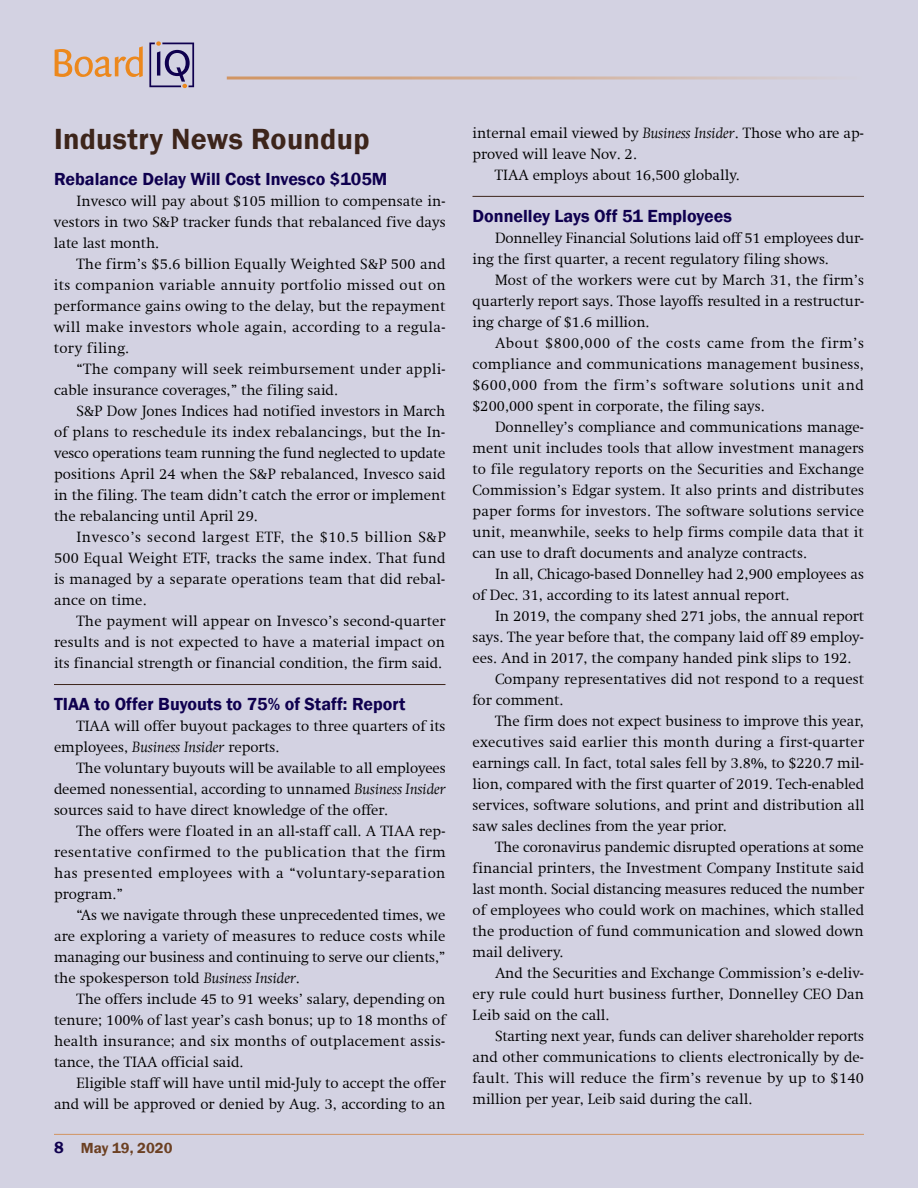
<style>
.page{position:relative;width:918px;height:1188px;background:#d3d2e2}
.page>*{position:absolute;margin:0;border:0;box-sizing:border-box;transform-origin:0 0}
.t1{font:600 30px "Franklin Gothic";letter-spacing:.01em;color:#3d251b}
.t2{font:600 18px "Franklin Gothic";color:#0f004f}
.t3{font:300 15px/21px "Swift Com";color:#000;text-align:justify}
.t4{font:300 15px/21px "Swift Com";letter-spacing:.02em;color:#000}
.t5{font:600 15px "Franklin Gothic";color:#6c4022}
.s1{font-style:italic}
.s2{font-size:16.5px;color:#0f004f}
</style>
<div class="page">
<hr style="left:54px;top:1134px;width:810px;height:1px;background:#d19461">
<hr style="left:227px;top:76px;width:637px;height:3px;background:#fff">
<svg style="left:149px;top:41px;width:45px;height:47px"></svg>
<svg style="left:55px;top:46px;width:88px;height:31px"></svg>
<hr style="left:473px;top:196px;width:391px;height:1px;background:#3d251b">
<hr style="left:54px;top:684px;width:392px;height:1px;background:#3d251b">
<h1 class="t1" style="left:54px;top:126px;width:317px">Industry News Roundup</h1>
<p class="t2" style="left:54px;top:172px;width:335px">Rebalance Delay Will Cost Invesco $105M</p>
<p class="t3" style="left:54px;top:192px;width:393px;text-indent:23px">Invesco will pay about $105 million to compensate in&shy;vestors in two S&amp;P tracker funds that rebalanced five days late last month.</p>
<p class="t3" style="left:54px;top:255px;width:393px;text-indent:22px">The firm’s $5.6 billion Equally Weighted S&amp;P 500 and its companion variable annuity portfolio missed out on performance gains owing to the delay, but the repayment will make investors whole again, according to a regula&shy;tory filing.</p>
<p class="t4" style="left:54px;top:360px;width:393px;text-indent:22px">“The company will seek reimbursement under appli&shy;cable insurance coverages,” the filing said.</p>
<p class="t3" style="left:54px;top:402px;width:393px;text-indent:22px">S&amp;P Dow Jones Indices had notified investors in March of plans to reschedule its index rebalancings, but the In&shy;vesco operations team running the fund neglected to update positions April 24 when the S&amp;P rebalanced, Invesco said in the filing. The team didn’t catch the error or implement the rebalancing until April 29.</p>
<p class="t3" style="left:54px;top:528px;width:393px;text-indent:22px">Invesco’s second largest ETF, the $10.5 billion S&amp;P 500 Equal Weight ETF, tracks the same index. That fund is managed by a separate operations team that did rebal&shy;ance on time.</p>
<p class="t3" style="left:54px;top:612px;width:393px;text-indent:22px">The payment will appear on Invesco’s second-quarter results and is not expected to have a material impact on its financial strength or financial condition, the firm said.</p>
<p class="t2" style="left:54px;top:697px;width:353px">TIAA to Offer Buyouts to 75% of Staff: Report</p>
<p class="t3" style="left:54px;top:717px;width:393px;text-indent:22px">TIAA will offer buyout packages to three quarters of its employees, <span class="s1">Business Insider</span> reports.</p>
<p class="t3" style="left:54px;top:759px;width:393px;text-indent:22px">The voluntary buyouts will be available to all employees deemed nonessential, according to unnamed <span class="s1">Business Insider </span>sources said to have direct knowledge of the offer.</p>
<p class="t3" style="left:54px;top:822px;width:393px;text-indent:22px">The offers were floated in an all-staff call. A TIAA rep&shy;resentative confirmed to the publication that the firm has presented employees with a “voluntary-separation program.”</p>
<p class="t3" style="left:54px;top:906px;width:393px;text-indent:22px">“As we navigate through these unprecedented times, we are exploring a variety of measures to reduce costs while managing our business and continuing to serve our clients,” the spokesperson told <span class="s1">Business Insider</span>.</p>
<p class="t3" style="left:54px;top:990px;width:393px;text-indent:22px">The offers include 45 to 91 weeks’ salary, depending on tenure; 100% of last year’s cash bonus; up to 18 months of health insurance; and six months of outplacement assis&shy;tance, the TIAA official said.</p>
<p class="t3" style="left:54px;top:1074px;width:393px;text-align:right">Eligible staff will have until mid-July to accept the offer and will be approved or denied by Aug. 3, according to an</p>
<p class="t5" style="left:54px;top:1142px;width:120px"><span class="s2">8</span> May 19, 2020</p>
<p class="t3" style="left:472px;top:124px;width:393px">internal email viewed by <span class="s1">Business Insider</span>. Those who are ap-</p>
<p class="t3" style="left:472px;top:145px;width:166px">proved will leave Nov. 2.</p>
<p class="t3" style="left:495px;top:166px;width:246px">TIAA employs about 16,500 globally.</p>
<p class="t2" style="left:472px;top:209px;width:261px">Donnelley Lays Off 51 Employees</p>
<p class="t3" style="left:472px;top:229px;width:393px;text-indent:22px">Donnelley Financial Solutions laid off 51 employees dur&shy;ing the first quarter, a recent regulatory filing shows.</p>
<p class="t3" style="left:472px;top:271px;width:393px;text-indent:22px">Most of the workers were cut by March 31, the firm’s quarterly report says. Those layoffs resulted in a restructur&shy;ing charge of $1.6 million.</p>
<p class="t3" style="left:472px;top:334px;width:393px;text-indent:22px">About $800,000 of the costs came from the firm’s compliance and communications management business, $600,000 from the firm’s software solutions unit and $200,000 spent in corporate, the filing says.</p>
<p class="t3" style="left:472px;top:418px;width:393px;text-indent:22px">Donnelley’s compliance and communications manage&shy;ment unit includes tools that allow investment managers to file regulatory reports on the Securities and Exchange Commission’s Edgar system. It also prints and distributes paper forms for investors. The software solutions service unit, meanwhile, seeks to help firms compile data that it can use to draft documents and analyze contracts.</p>
<p class="t3" style="left:472px;top:565px;width:393px;text-indent:22px">In all, Chicago-based Donnelley had 2,900 employees as of Dec. 31, according to its latest annual report.</p>
<p class="t3" style="left:495px;top:607px;width:370px">In 2019, the company shed 271 jobs, the annual report</p>
<p class="t3" style="left:472px;top:628px;width:393px">says. The year before that, the company laid off 89 employ-</p>
<p class="t3" style="left:472px;top:649px;width:381px">ees. And in 2017, the company handed pink slips to 192.</p>
<p class="t3" style="left:495px;top:670px;width:371px">Company representatives did not respond to a request</p>
<p class="t3" style="left:472px;top:691px;width:92px">for comment.</p>
<p class="t3" style="left:495px;top:712px;width:371px">The firm does not expect business to improve this year,</p>
<p class="t4" style="left:472px;top:733px;width:393px">executives said earlier this month during a first-quarter</p>
<p class="t3" style="left:472px;top:754px;width:393px">earnings call. In fact, total sales fell by 3.8%, to $220.7 mil-</p>
<p class="t3" style="left:472px;top:775px;width:393px">lion, compared with the first quarter of 2019. Tech-enabled</p>
<p class="t3" style="left:472px;top:796px;width:393px">services, software solutions, and print and distribution all</p>
<p class="t3" style="left:472px;top:817px;width:256px">saw sales declines from the year prior.</p>
<p class="t3" style="left:495px;top:838px;width:370px">The coronavirus pandemic disrupted operations at some</p>
<p class="t3" style="left:472px;top:859px;width:393px">financial printers, the Investment Company Institute said</p>
<p class="t3" style="left:472px;top:880px;width:393px">last month. Social distancing measures reduced the number</p>
<p class="t3" style="left:472px;top:901px;width:393px">of employees who could work on machines, which stalled</p>
<p class="t3" style="left:472px;top:922px;width:393px">the production of fund communication and slowed down</p>
<p class="t3" style="left:472px;top:943px;width:93px">mail delivery.</p>
<p class="t3" style="left:495px;top:964px;width:371px">And the Securities and Exchange Commission’s e-deliv-</p>
<p class="t3" style="left:472px;top:985px;width:393px">ery rule could hurt business further, Donnelley CEO Dan</p>
<p class="t3" style="left:472px;top:1006px;width:139px">Leib said on the call.</p>
<p class="t3" style="left:495px;top:1027px;width:371px">Starting next year, funds can deliver shareholder reports</p>
<p class="t3" style="left:472px;top:1048px;width:393px">and other communications to clients electronically by de-</p>
<p class="t4" style="left:472px;top:1069px;width:393px">fault. This will reduce the firm’s revenue by up to $140</p>
<p class="t3" style="left:472px;top:1090px;width:281px">million per year, Leib said during the call.</p>
</div>
